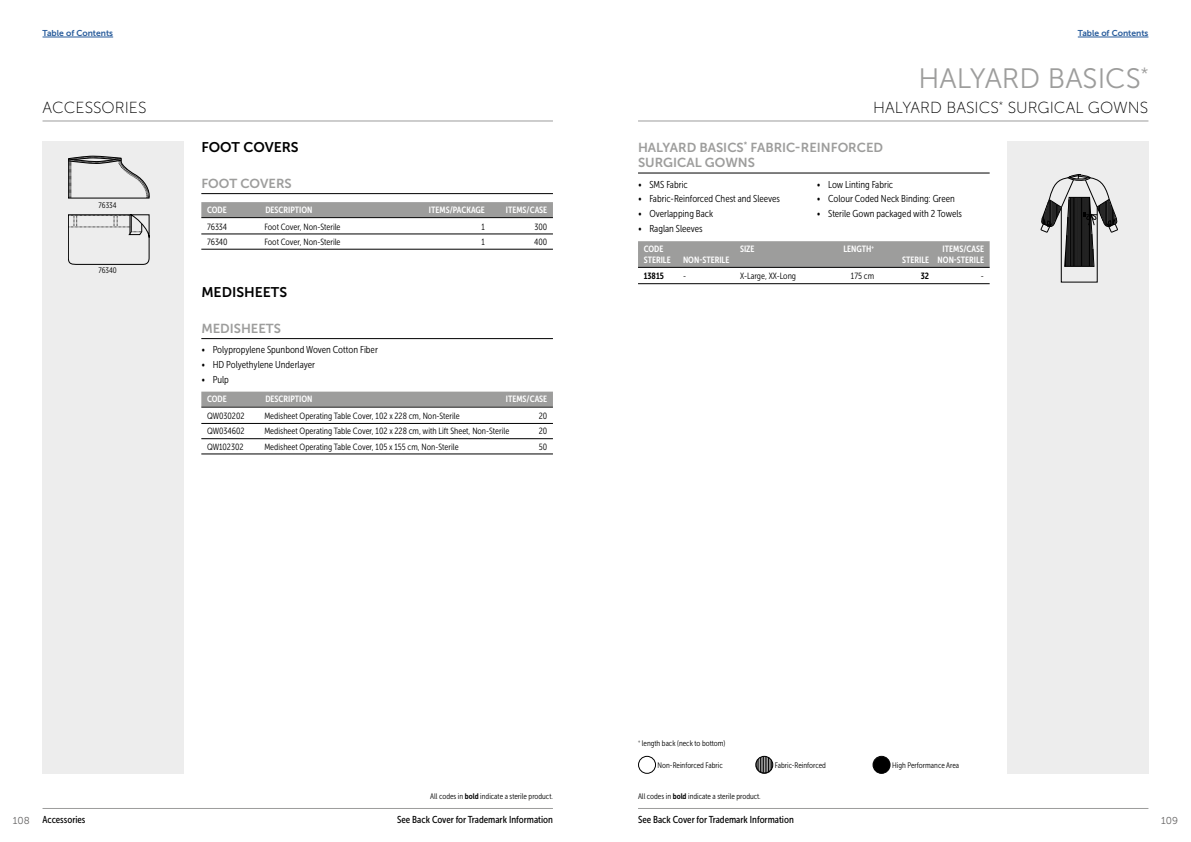
<style>
.page{position:relative;width:1191px;height:842px;background:#fff}
.page>*{position:absolute;margin:0;border:0;box-sizing:border-box;transform-origin:0 0}
.t1{font:28px "Museo Sans 300";color:#9d9d9c}
.t2{font:16px "Museo Sans 100";color:#000}
.t3{font:14px "Museo Sans 700";color:#000}
.t4{font:13px/15.6px "Museo Sans 700";color:#9d9d9c}
.t5{font:10px "Museo Sans Cond 300";color:#000}
.t6{font:10px "Museo Sans Cond 500";color:#000}
.t7{font:10px "Museo Sans 300";color:#646363}
.t8{font:9px "Museo Sans Cond 300";color:#000}
.t9{font:9px "Museo Sans Cond 700";color:#fff}
.t10{font:9px "Museo Sans Cond 700";color:#000}
.t11{font:8.5px "Museo Sans 700";color:#275b9b}
.t12{font:8px "Museo Sans Cond 300";color:#000}
.s1{font-family:"Museo Sans Cond 700"}
</style>
<div class="page">
<hr style="left:638px;top:808px;width:510px;height:1px;background:#9d9d9c">
<div style="left:1006px;top:142px;width:142px;height:632px;background:#ededed"></div>
<hr style="left:638px;top:120px;width:510px;height:1px;background:#9d9d9c">
<div style="left:638px;top:756px;width:18px;height:18px;border:1px solid #000;border-radius:50%"></div>
<svg style="left:756px;top:756px;width:17px;height:17px"></svg>
<div style="left:755px;top:756px;width:18px;height:18px;border:1px solid #000;border-radius:50%"></div>
<svg style="left:874px;top:756px;width:16px;height:17px"></svg>
<div style="left:872px;top:756px;width:18px;height:18px;border:1px solid #000;border-radius:50%"></div>
<hr style="left:43px;top:808px;width:510px;height:1px;background:#9d9d9c">
<div style="left:43px;top:142px;width:141px;height:632px;background:#ededed"></div>
<hr style="left:43px;top:120px;width:510px;height:1px;background:#9d9d9c">
<hr style="left:201px;top:193px;width:352px;height:1px;background:#000">
<div style="left:201px;top:202px;width:352px;height:15px;background:#9d9d9c"></div>
<hr style="left:201px;top:217px;width:352px;height:1px;background:#000">
<hr style="left:201px;top:234px;width:352px;height:1px;background:#000">
<hr style="left:201px;top:249px;width:352px;height:1px;background:#000">
<hr style="left:201px;top:338px;width:352px;height:1px;background:#000">
<div style="left:201px;top:392px;width:352px;height:15px;background:#9d9d9c"></div>
<hr style="left:201px;top:407px;width:352px;height:1px;background:#000">
<hr style="left:201px;top:423px;width:352px;height:1px;background:#000">
<hr style="left:201px;top:438px;width:352px;height:1px;background:#000">
<hr style="left:201px;top:454px;width:352px;height:1px;background:#000">
<svg style="left:68px;top:156px;width:82px;height:42px"></svg>
<svg style="left:68px;top:214px;width:81px;height:51px"></svg>
<hr style="left:638px;top:173px;width:351px;height:1px;background:#000">
<div style="left:638px;top:241px;width:351px;height:26px;background:#9d9d9c"></div>
<hr style="left:638px;top:267px;width:351px;height:1px;background:#000">
<hr style="left:638px;top:283px;width:351px;height:1px;background:#000">
<svg style="left:1040px;top:174px;width:77px;height:108px"></svg>
<hr style="left:1067px;top:217px;width:1px;height:49px;background:#000">
<hr style="left:1068px;top:200px;width:1px;height:66px;background:#000">
<hr style="left:1077px;top:37px;width:71px;height:1px;background:#275b9b">
<hr style="left:43px;top:37px;width:70px;height:1px;background:#275b9b">
<p class="t11" style="left:43px;top:28px;width:72px">Table of Contents</p>
<p class="t11" style="left:1077px;top:28px;width:72px">Table of Contents</p>
<h2 class="t2" style="left:43px;top:99px;width:106px">ACCESSORIES</h2>
<p class="t12" style="left:99px;top:201px;width:19px">76334</p>
<p class="t12" style="left:98px;top:266px;width:20px">76340</p>
<h3 class="t3" style="left:201px;top:140px;width:99px">FOOT COVERS</h3>
<h3 class="t4" style="left:201px;top:175px;width:92px">FOOT COVERS</h3>
<p class="t9" style="left:207px;top:205px;width:21px">CODE</p>
<p class="t9" style="left:265px;top:205px;width:49px">DESCRIPTION</p>
<p class="t9" style="left:429px;top:205px;width:57px">ITEMS/PACKAGE</p>
<p class="t9" style="left:506px;top:205px;width:43px">ITEMS/CASE</p>
<p class="t8" style="left:207px;top:222px;width:22px">76334</p>
<p class="t8" style="left:264px;top:222px;width:78px">Foot Cover, Non-Sterile</p>
<p class="t8" style="left:481px;top:222px;width:5px">1</p>
<p class="t8" style="left:534px;top:222px;width:14px">300</p>
<p class="t8" style="left:207px;top:237px;width:22px">76340</p>
<p class="t8" style="left:264px;top:237px;width:78px">Foot Cover, Non-Sterile</p>
<p class="t8" style="left:481px;top:237px;width:5px">1</p>
<p class="t8" style="left:534px;top:237px;width:15px">400</p>
<h3 class="t3" style="left:201px;top:285px;width:87px">MEDISHEETS</h3>
<h3 class="t4" style="left:201px;top:320px;width:81px">MEDISHEETS</h3>
<p class="t5" style="left:201px;top:344px;width:178px">• Polypropylene Spunbond Woven Cotton Fiber</p>
<p class="t5" style="left:201px;top:359px;width:115px">• HD Polyethylene Underlayer</p>
<p class="t5" style="left:201px;top:374px;width:29px">• Pulp</p>
<p class="t9" style="left:207px;top:394px;width:21px">CODE</p>
<p class="t9" style="left:265px;top:394px;width:49px">DESCRIPTION</p>
<p class="t9" style="left:506px;top:394px;width:43px">ITEMS/CASE</p>
<p class="t8" style="left:207px;top:411px;width:39px">QW030202</p>
<p class="t8" style="left:264px;top:411px;width:197px">Medisheet Operating Table Cover, 102 x 228 cm, Non-Sterile</p>
<p class="t8" style="left:539px;top:411px;width:10px">20</p>
<p class="t8" style="left:207px;top:426px;width:39px">QW034602</p>
<p class="t8" style="left:264px;top:426px;width:246px">Medisheet Operating Table Cover, 102 x 228 cm, with Lift Sheet, Non-Sterile</p>
<p class="t8" style="left:539px;top:426px;width:10px">20</p>
<p class="t8" style="left:207px;top:442px;width:38px">QW102302</p>
<p class="t8" style="left:264px;top:442px;width:196px">Medisheet Operating Table Cover, 105 x 155 cm, Non-Sterile</p>
<p class="t8" style="left:539px;top:442px;width:10px">50</p>
<h1 class="t1" style="left:918px;top:63px;width:231px">HALYARD BASICS<sup>*</sup></h1>
<h2 class="t2" style="left:873px;top:99px;width:277px">HALYARD BASICS<sup>*</sup> SURGICAL GOWNS</h2>
<h3 class="t4" style="left:638px;top:139px;width:247px">HALYARD BASICS<sup>*</sup> FABRIC-REINFORCED<br>SURGICAL GOWNS</h3>
<p class="t5" style="left:638px;top:179px;width:51px">• SMS Fabric</p>
<p class="t5" style="left:638px;top:194px;width:143px">• Fabric-Reinforced Chest and Sleeves</p>
<p class="t5" style="left:638px;top:208px;width:77px">• Overlapping Back</p>
<p class="t5" style="left:638px;top:223px;width:66px">• Raglan Sleeves</p>
<p class="t5" style="left:817px;top:179px;width:78px">• Low Linting Fabric</p>
<p class="t5" style="left:817px;top:194px;width:139px">• Colour Coded Neck Binding: Green</p>
<p class="t5" style="left:817px;top:208px;width:147px">• Sterile Gown packaged with 2 Towels</p>
<p class="t9" style="left:643px;top:243px;width:21px">CODE</p>
<p class="t9" style="left:740px;top:243px;width:16px">SIZE</p>
<p class="t9" style="left:843px;top:243px;width:32px">LENGTH<sup>+</sup></p>
<p class="t9" style="left:942px;top:243px;width:43px">ITEMS/CASE</p>
<p class="t9" style="left:643px;top:254px;width:29px">STERILE</p>
<p class="t9" style="left:683px;top:254px;width:48px">NON-STERILE</p>
<p class="t9" style="left:902px;top:254px;width:83px">STERILE NON-STERILE</p>
<p class="t10" style="left:643px;top:271px;width:22px">13815</p>
<p class="t8" style="left:683px;top:271px;width:5px">-</p>
<p class="t8" style="left:740px;top:271px;width:58px">X-Large, XX-Long</p>
<p class="t8" style="left:851px;top:271px;width:25px">175 cm</p>
<p class="t10" style="left:920px;top:271px;width:10px">32</p>
<p class="t8" style="left:981px;top:271px;width:5px">-</p>
<p class="t7" style="left:13px;top:816px;width:18px">108</p>
<p class="t12" style="left:430px;top:792px;width:124px">All codes in <span class="s1">bold</span> indicate a sterile product.</p>
<p class="t6" style="left:43px;top:814px;width:44px">Accessories</p>
<p class="t6" style="left:397px;top:814px;width:157px">See Back Cover for Trademark Information</p>
<p class="t12" style="left:638px;top:739px;width:89px"><sup>+</sup> length back (neck to bottom)</p>
<p class="t12" style="left:657px;top:761px;width:67px">Non-Reinforced Fabric</p>
<p class="t12" style="left:775px;top:761px;width:53px">Fabric-Reinforced</p>
<p class="t12" style="left:892px;top:761px;width:69px">High Performance Area</p>
<p class="t12" style="left:638px;top:792px;width:124px">All codes in <span class="s1">bold</span> indicate a sterile product.</p>
<p class="t6" style="left:638px;top:814px;width:157px">See Back Cover for Trademark Information</p>
<p class="t7" style="left:1161px;top:816px;width:18px">109</p>
</div>
